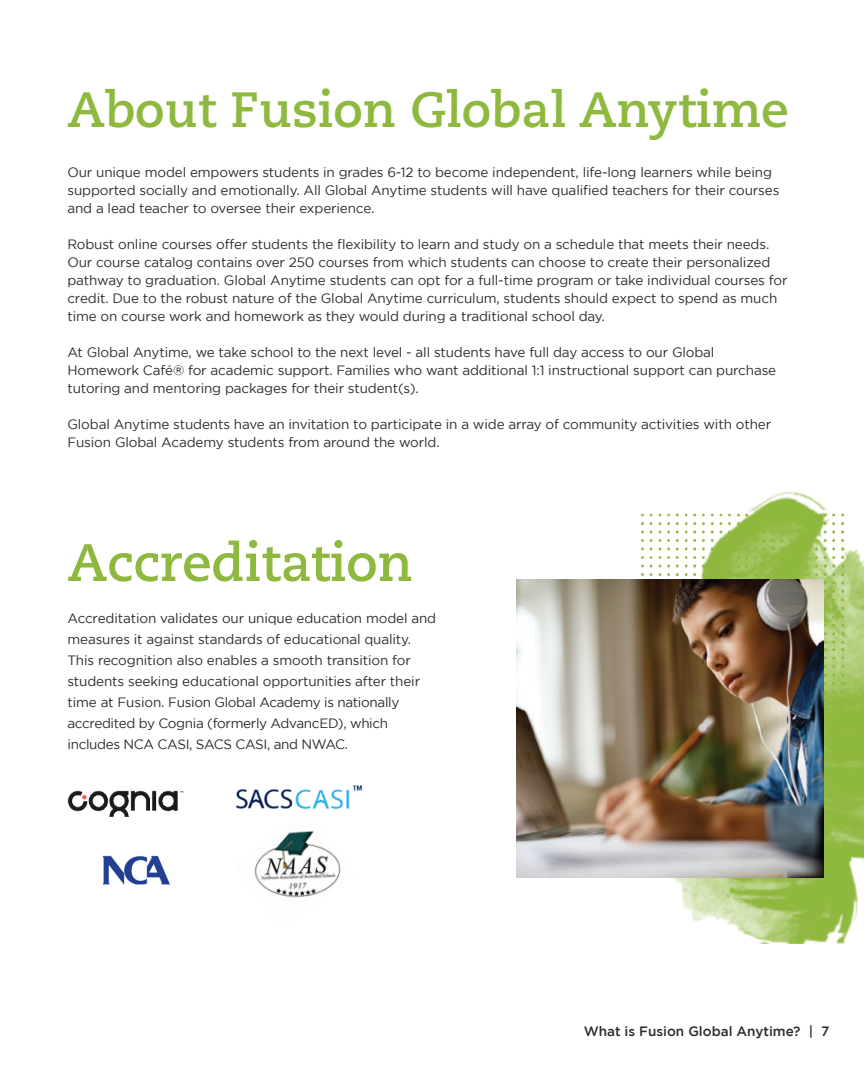
<style>
.page{position:relative;width:864px;height:1080px;background:#fff}
.page>*{position:absolute;margin:0;border:0;box-sizing:border-box;transform-origin:0 0}
.t1{font:700 52.5px "Caecilia LT Pro 75";color:#8eb83e}
.t2{font:700 49.5px "Caecilia LT Pro 75";color:#8eb83e}
.t3{font:13.5px/18px "Gotham";letter-spacing:-.01em;color:#2b2c2b}
.t4{font:500 13.5px "Gotham";color:#2b2c2b}
</style>
<div class="page">
<img style="left:595px;top:491px;width:269px;height:453px">
<img style="left:516px;top:580px;width:308px;height:297px">
<img style="left:68px;top:791px;width:116px;height:25px">
<img style="left:236px;top:785px;width:127px;height:25px">
<img style="left:102px;top:855px;width:68px;height:30px">
<img style="left:254px;top:831px;width:87px;height:67px">
<h2 class="t2" style="left:68px;top:76px;width:723px">About Fusion Global Anytime</h2>
<p class="t3" style="left:67px;top:163px;width:714px">Our unique model empowers students in grades 6-12 to become independent, life-long learners while being supported socially and emotionally. All Global Anytime students will have qualified teachers for their courses and a lead teacher to oversee their experience.</p>
<p class="t3" style="left:67px;top:235px;width:722px">Robust online courses offer students the flexibility to learn and study on a schedule that meets their needs.<br>Our course catalog contains over 250 courses from which students can choose to create their personalized pathway to graduation. Global Anytime students can opt for a full-time program or take individual courses for credit. Due to the robust nature of the Global Anytime curriculum, students should expect to spend as much time on course work and homework as they would during a traditional school day.</p>
<p class="t3" style="left:67px;top:343px;width:710px">At Global Anytime, we take school to the next level - all students have full day access to our Global<br>Homework Café® for academic support. Families who want additional 1:1 instructional support can purchase tutoring and mentoring packages for their student(s).</p>
<p class="t3" style="left:67px;top:415px;width:705px">Global Anytime students have an invitation to participate in a wide array of community activities with other<br>Fusion Global Academy students from around the world.</p>
<h1 class="t1" style="left:68px;top:527px;width:346px">Accreditation</h1>
<p class="t3" style="left:68px;top:607px;width:370px;line-height:21px">Accreditation validates our unique education model and measures it against standards of educational quality.<br>This recognition also enables a smooth transition for students seeking educational opportunities after their time at Fusion. Fusion Global Academy is nationally accredited by Cognia (formerly AdvancED), which includes NCA CASI, SACS CASI, and NWAC.</p>
<p class="t4" style="left:584px;top:1023px;width:247px">What is Fusion Global Anytime? | 7</p>
</div>
